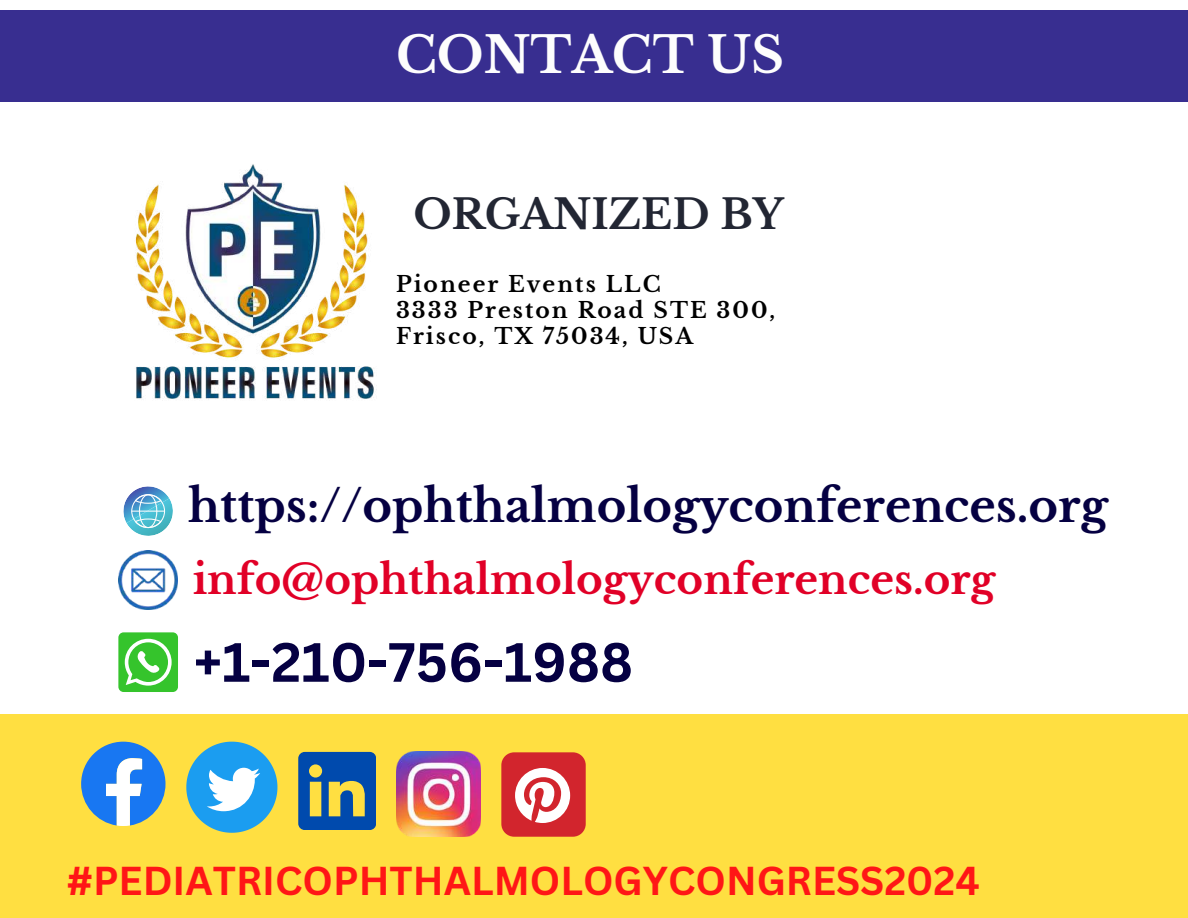
<style>
.page{position:relative;width:1188px;height:918px;background:#fff}
.page>*{position:absolute;margin:0;border:0;box-sizing:border-box;transform-origin:0 0}
.t1{font:700 54px "Canva Sans";color:#050042}
.t2{font:700 49.8px "Libre Baskerville";color:#fdfdfd}
.t3{font:700 45px "Libre Baskerville";color:#050042}
.t4{font:700 40.65px "Libre Baskerville";color:#222633}
.t5{font:700 40.5px "Libre Baskerville";color:#e10027}
.t6{font:700 39.3px "Canva Sans";color:#ff1616}
.t7{font:700 21.9px/26px "Libre Baskerville";letter-spacing:.095em;color:#000}
</style>
<div class="page">
<div style="left:0;top:715px;width:1188px;height:203px;background:#ffdf41"></div>
<svg style="left:81px;top:742px;width:85px;height:84px"></svg>
<svg style="left:186px;top:742px;width:91px;height:91px"></svg>
<svg style="left:298px;top:752px;width:78px;height:78px"></svg>
<img style="left:397px;top:752px;width:84px;height:84px">
<div style="left:501px;top:752px;width:85px;height:85px;background:#d2252d;border-radius:13px"></div>
<svg style="left:515px;top:768px;width:55px;height:55px"></svg>
<svg style="left:130px;top:494px;width:37px;height:34px"></svg>
<hr style="left:131px;top:511px;width:34px;height:1px;background:#fdfdfd">
<img style="left:119px;top:551px;width:58px;height:58px">
<div style="left:118px;top:632px;width:60px;height:60px;background:#35c42c;border-radius:5px"></div>
<svg style="left:125px;top:639px;width:47px;height:47px"></svg>
<div style="left:0;top:10px;width:1188px;height:92px;background:#382e90"></div>
<img style="left:135px;top:164px;width:242px;height:235px">
<h2 class="t2" style="left:396px;top:25px;width:390px">CONTACT US</h2>
<h3 class="t4" style="left:413px;top:190px;width:372px">ORGANIZED BY</h3>
<p class="t7" style="left:396px;top:271px;width:381px">Pioneer Events LLC<br>3333 Preston Road STE 300,<br>Frisco, TX 75034, USA</p>
<h3 class="t3" style="left:188px;top:478px;width:921px">https://ophthalmologyconferences.org</h3>
<h3 class="t5" style="left:193px;top:555px;width:804px">info@ophthalmologyconferences.org</h3>
<h1 class="t1" style="left:194px;top:624px;width:441px">+1-210-756-1988</h1>
<h3 class="t6" style="left:67px;top:854px;width:914px">#PEDIATRICOPHTHALMOLOGYCONGRESS2024</h3>
</div>
